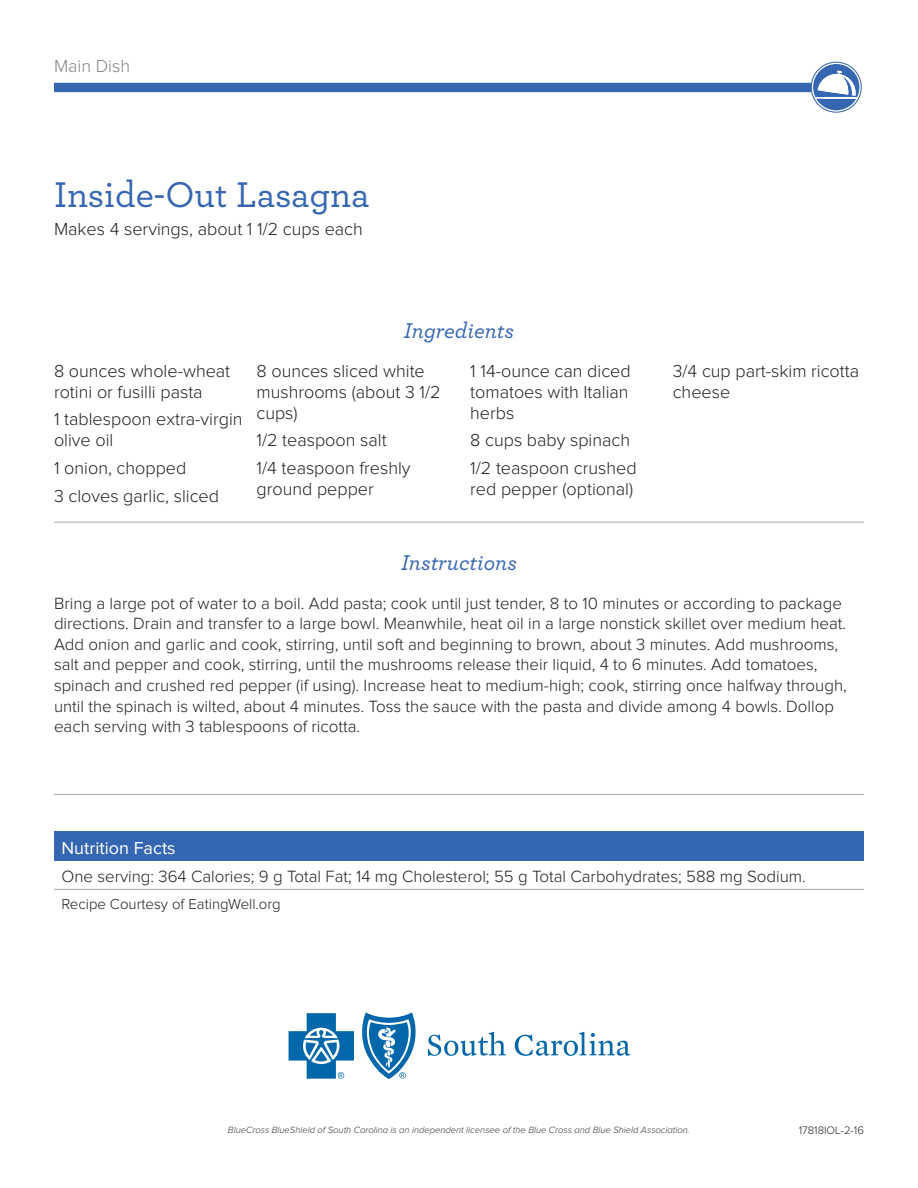
<style>
.page{position:relative;width:918px;height:1188px;background:#fff}
.page>*{position:absolute;margin:0;border:0;box-sizing:border-box;transform-origin:0 0}
.t1{font:500 37.5px "Archer";color:#3566b1}
.t2{font:italic 500 22.5px "Archer";color:#3566b1}
.t3{font:300 18px/21px "Proxima Nova";color:#231f20}
.t4{font:18px "Proxima Nova";color:#fff}
.t5{font:300 18px "Proxima Nova";color:#808285}
.t6{font:300 16.8px/20.5px "Proxima Nova";color:#231f20}
.t7{font:300 15px "Proxima Nova";color:#231f20}
.t8{font:300 11.25px "Proxima Nova";color:#231f20}
.t9{font:italic 300 9.3px "Proxima Nova";color:#363536}
</style>
<div class="page">
<div style="left:54px;top:83px;width:758px;height:9px;background:#3566b1"></div>
<svg style="left:811px;top:62px;width:51px;height:51px"></svg>
<hr style="left:54px;top:522px;width:810px;height:1px;background:#a8a9ad">
<hr style="left:54px;top:794px;width:810px;height:1px;background:#a8a9ad">
<div style="left:54px;top:832px;width:810px;height:29px;background:#3566b1"></div>
<hr style="left:54px;top:889px;width:810px;height:1px;background:#a8a9ad">
<svg style="left:289px;top:1013px;width:65px;height:66px"></svg>
<svg style="left:362px;top:1012px;width:54px;height:67px"></svg>
<svg style="left:428px;top:1032px;width:78px;height:24px"></svg>
<svg style="left:515px;top:1032px;width:115px;height:24px"></svg>
<p class="t5" style="left:54px;top:56px;width:78px">Main Dish</p>
<h1 class="t1" style="left:54px;top:171px;width:317px">Inside-Out Lasagna</h1>
<p class="t3" style="left:54px;top:219px;width:310px">Makes 4 servings, about 1 1/2 cups each</p>
<h2 class="t2" style="left:404px;top:314px;width:112px">Ingredients</h2>
<p class="t3" style="left:54px;top:361px;width:178px">8 ounces whole-wheat rotini or fusilli pasta</p>
<p class="t3" style="left:54px;top:409px;width:190px">1 tablespoon extra-virgin olive oil</p>
<p class="t3" style="left:54px;top:455px;width:167px;line-height:27.8px">1 onion, chopped<br>3 cloves garlic, sliced</p>
<p class="t3" style="left:256px;top:361px;width:186px">8 ounces sliced white mushrooms (about 3 1/2 cups)</p>
<p class="t3" style="left:256px;top:427px;width:156px;line-height:27.8px">1/2 teaspoon salt<br>1/4 teaspoon freshly</p>
<p class="t3" style="left:256px;top:479px;width:119px">ground pepper</p>
<p class="t3" style="left:470px;top:361px;width:162px;text-align:justify">1 14-ounce can diced tomatoes with Italian herbs</p>
<p class="t3" style="left:470px;top:427px;width:168px;line-height:27.8px">8 cups baby spinach<br>1/2 teaspoon crushed</p>
<p class="t3" style="left:470px;top:479px;width:164px">red pepper (optional)</p>
<p class="t3" style="left:673px;top:361px;width:188px">3/4 cup part-skim ricotta cheese</p>
<h2 class="t2" style="left:401px;top:546px;width:117px">Instructions</h2>
<p class="t6" style="left:54px;top:593px;width:794px">Bring a large pot of water to a boil. Add pasta; cook until just tender, 8 to 10 minutes or according to package directions. Drain and transfer to a large bowl. Meanwhile, heat oil in a large nonstick skillet over medium heat.<br>Add onion and garlic and cook, stirring, until soft and beginning to brown, about 3 minutes. Add mushrooms, salt and pepper and cook, stirring, until the mushrooms release their liquid, 4 to 6 minutes. Add tomatoes, spinach and crushed red pepper (if using). Increase heat to medium-high; cook, stirring once halfway through, until the spinach is wilted, about 4 minutes. Toss the sauce with the pasta and divide among 4 bowls. Dollop each serving with 3 tablespoons of ricotta.</p>
<p class="t4" style="left:62px;top:838px;width:116px">Nutrition Facts</p>
<p class="t6" style="left:62px;top:866px;width:746px">One serving: 364 Calories; 9 g Total Fat; 14 mg Cholesterol; 55 g Total Carbohydrates; 588 mg Sodium.</p>
<p class="t7" style="left:62px;top:895px;width:221px">Recipe Courtesy of EatingWell.org</p>
<p class="t9" style="left:228px;top:1125px;width:464px">BlueCross BlueShield of South Carolina is an independent licensee of the Blue Cross and Blue Shield Association.</p>
<p class="t8" style="left:799px;top:1124px;width:67px">17818IOL-2-16</p>
</div>
